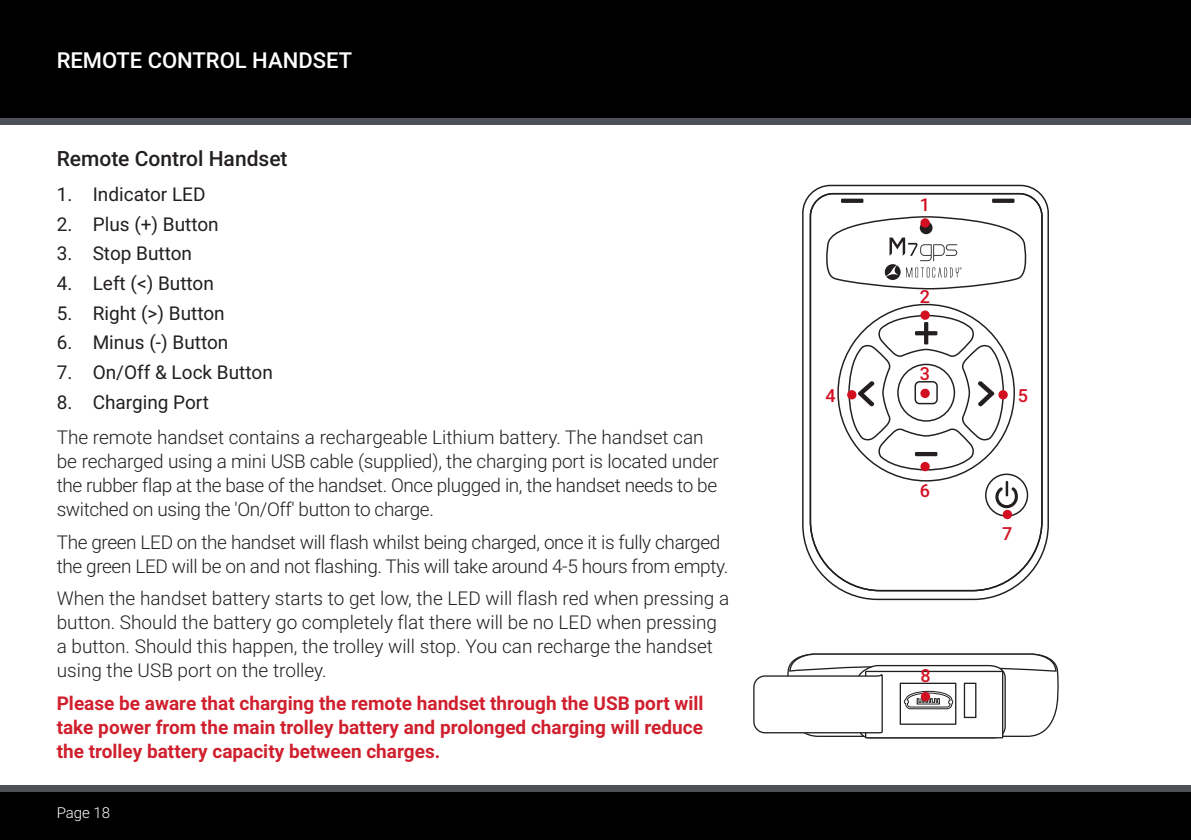
<style>
.page{position:relative;width:1191px;height:840px;background:#fff}
.page>*{position:absolute;margin:0;border:0;box-sizing:border-box;transform-origin:0 0}
.Right_Title{font:500 22px "Roboto";color:#fff}
.Headline{font:500 21px "Roboto";color:#231f20}
.Body{font:300 19px/24px "Roboto";letter-spacing:-.01em;color:#231f20}
.NB{font:700 19px/24px "Roboto";color:#d0202e;text-align:justify}
.t1{font:19px "Roboto";color:#231f20}
.Numbering_Features{font:500 18px "Roboto";color:#d31021}
.t2{font:300 15px "Roboto";color:#fff}
</style>
<div class="page">
<div style="left:0;top:790px;width:1191px;height:49px;background:#000"></div>
<div style="left:0;top:0;width:1191px;height:118px;background:#000"></div>
<div style="left:0;top:118px;width:1191px;height:6px;background:#4d5056"></div>
<div style="left:0;top:784px;width:1191px;height:7px;background:#4d5056"></div>
<svg style="left:753px;top:653px;width:305px;height:84px"></svg>
<div style="left:921px;top:691px;width:9px;height:10px;background:#d31021;border-radius:50%"></div>
<svg style="left:802px;top:184px;width:247px;height:416px"></svg>
<svg style="left:809px;top:192px;width:234px;height:399px"></svg>
<div style="left:985px;top:473px;width:43px;height:43px;border:1px solid #231f20;border-radius:50%"></div>
<svg style="left:995px;top:480px;width:23px;height:28px"></svg>
<svg style="left:823px;top:215px;width:208px;height:256px"></svg>
<hr style="left:924px;top:322px;width:4px;height:22px;background:#231f20">
<svg style="left:915px;top:331px;width:22px;height:4px"></svg>
<div style="left:915px;top:451px;width:22px;height:5px;background:#231f20"></div>
<div style="left:841px;top:198px;width:22px;height:5px;background:#231f20"></div>
<div style="left:992px;top:198px;width:22px;height:5px;background:#231f20"></div>
<svg style="left:919px;top:221px;width:13px;height:13px"></svg>
<div style="left:920px;top:310px;width:9px;height:9px;background:#d31021;border-radius:50%"></div>
<div style="left:920px;top:461px;width:9px;height:10px;background:#d31021;border-radius:50%"></div>
<div style="left:920px;top:388px;width:9px;height:10px;background:#d31021;border-radius:50%"></div>
<div style="left:920px;top:218px;width:9px;height:9px;background:#d31021;border-radius:50%"></div>
<div style="left:998px;top:390px;width:9px;height:9px;background:#d31021;border-radius:50%"></div>
<svg style="left:1002px;top:509px;width:10px;height:10px"></svg>
<div style="left:847px;top:390px;width:9px;height:9px;background:#d31021;border-radius:50%"></div>
<p class="Right_Title" style="left:57px;top:45px;width:297px">REMOTE CONTROL HANDSET</p>
<p class="Headline" style="left:57px;top:143px;width:232px">Remote Control Handset</p>
<p class="t1" style="left:57px;top:181px;width:150px">1. Indicator LED</p>
<p class="t1" style="left:57px;top:210px;width:163px">2. Plus (+) Button</p>
<p class="t1" style="left:57px;top:240px;width:137px">3. Stop Button</p>
<p class="t1" style="left:57px;top:270px;width:159px">4. Left (&lt;) Button</p>
<p class="t1" style="left:57px;top:299px;width:169px">5. Right (&gt;) Button</p>
<p class="t1" style="left:57px;top:329px;width:173px">6. Minus (-) Button</p>
<p class="t1" style="left:57px;top:359px;width:218px">7. On/Off &amp; Lock Button</p>
<p class="t1" style="left:57px;top:388px;width:154px">8. Charging Port</p>
<p class="Body" style="left:57px;top:424px;width:663px">The remote handset contains a rechargeable Lithium battery. The handset can be recharged using a mini USB cable (supplied), the charging port is located under the rubber flap at the base of the handset. Once plugged in, the handset needs to be switched on using the 'On/Off' button to charge.</p>
<p class="Body" style="left:57px;top:529px;width:673px">The green LED on the handset will flash whilst being charged, once it is fully charged the green LED will be on and not flashing. This will take around 4-5 hours from empty.</p>
<p class="Body" style="left:57px;top:585px;width:674px">When the handset battery starts to get low, the LED will flash red when pressing a button. Should the battery go completely flat there will be no LED when pressing a button. Should this happen, the trolley will stop. You can recharge the handset using the USB port on the trolley.</p>
<p class="NB" style="left:57px;top:690px;width:648px">Please be aware that charging the remote handset through the USB port will take power from the main trolley battery and prolonged charging will reduce the trolley battery capacity between charges.</p>
<p class="t2" style="left:57px;top:802px;width:55px">Page 18</p>
<p class="Numbering_Features" style="left:825px;top:382px;width:12px">4</p>
<p class="Numbering_Features" style="left:920px;top:192px;width:12px">1</p>
<p class="Numbering_Features" style="left:920px;top:284px;width:12px">2</p>
<p class="Numbering_Features" style="left:920px;top:361px;width:12px">3</p>
<p class="Numbering_Features" style="left:920px;top:478px;width:12px">6</p>
<p class="Numbering_Features" style="left:920px;top:662px;width:12px">8</p>
<p class="Numbering_Features" style="left:1018px;top:382px;width:12px">5</p>
<p class="Numbering_Features" style="left:1002px;top:520px;width:12px">7</p>
</div>
